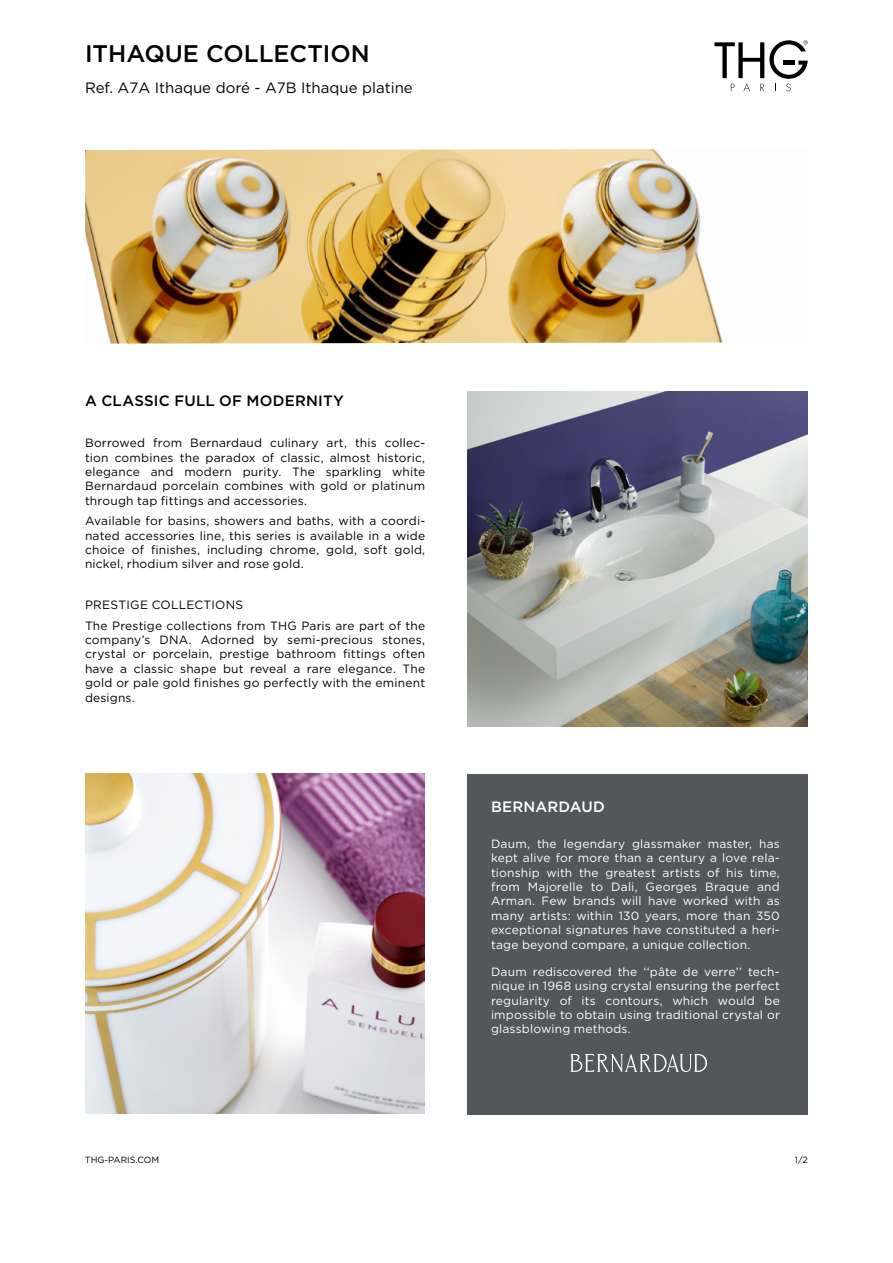
<style>
.page{position:relative;width:893px;height:1263px;background:#fff}
.page>*{position:absolute;margin:0;border:0;box-sizing:border-box;transform-origin:0 0}
.t1{font:500 24px "Gotham";color:#000}
.t2{font:15px "Gotham";color:#000}
.t3{font:500 15px "Gotham";letter-spacing:.015em;color:#000}
.t4{font:500 15px "Gotham";letter-spacing:.015em;color:#fff}
.t5{font:12px/14.4px "Gotham";letter-spacing:.015em;color:#000;text-align:justify}
.t6{font:12px/14.4px "Gotham";letter-spacing:.015em;color:#fff;text-align:justify}
.t7{font:9px "Gotham";color:#000}
</style>
<div class="page">
<div style="left:468px;top:774px;width:340px;height:340px;background:#53565a"></div>
<svg style="left:714px;top:40px;width:94px;height:51px"></svg>
<svg style="left:570px;top:1054px;width:137px;height:18px"></svg>
<img style="left:468px;top:392px;width:340px;height:334px">
<img style="left:85px;top:774px;width:340px;height:340px">
<img style="left:85px;top:149px;width:638px;height:195px">
<h1 class="t1" style="left:85px;top:38px;width:286px">ITHAQUE COLLECTION</h1>
<p class="t2" style="left:85px;top:78px;width:329px">Ref. A7A Ithaque doré - A7B Ithaque platine</p>
<p class="t3" style="left:85px;top:391px;width:260px">A CLASSIC FULL OF MODERNITY</p>
<p class="t5" style="left:85px;top:435px;width:342px">Borrowed from Bernardaud culinary art, this collec&shy;tion combines the paradox of classic, almost historic, elegance and modern purity. The sparkling white Bernardaud porcelain combines with gold or platinum through tap fittings and accessories.</p>
<p class="t5" style="left:85px;top:513px;width:342px">Available for basins, showers and baths, with a coordi&shy;nated accessories line, this series is available in a wide choice of finishes, including chrome, gold, soft gold, nickel, rhodium silver and rose gold.</p>
<p class="t5" style="left:85px;top:594px;width:342px;line-height:20.4px">PRESTIGE COLLECTIONS<br>The Prestige collections from THG Paris are part of the</p>
<p class="t5" style="left:85px;top:632px;width:342px">company’s DNA. Adorned by semi-precious stones, crystal or porcelain, prestige bathroom fittings often have a classic shape but reveal a rare elegance. The gold or pale gold finishes go perfectly with the eminent designs.</p>
<p class="t4" style="left:491px;top:797px;width:115px">BERNARDAUD</p>
<p class="t6" style="left:491px;top:836px;width:290px">Daum, the legendary glassmaker master, has kept alive for more than a century a love rela&shy;tionship with the greatest artists of his time, from Majorelle to Dali, Georges Braque and Arman. Few brands will have worked with as many artists: within 130 years, more than 350 exceptional signatures have constituted a heri&shy;tage beyond compare, a unique collection.</p>
<p class="t6" style="left:491px;top:964px;width:290px">Daum rediscovered the ‘‘pâte de verre’’ tech&shy;nique in 1968 using crystal ensuring the perfect regularity of its contours, which would be impossible to obtain using traditional crystal or glassblowing methods.</p>
<p class="t7" style="left:85px;top:1154px;width:76px">THG-PARIS.COM</p>
<p class="t7" style="left:795px;top:1154px;width:15px">1/2</p>
</div>
